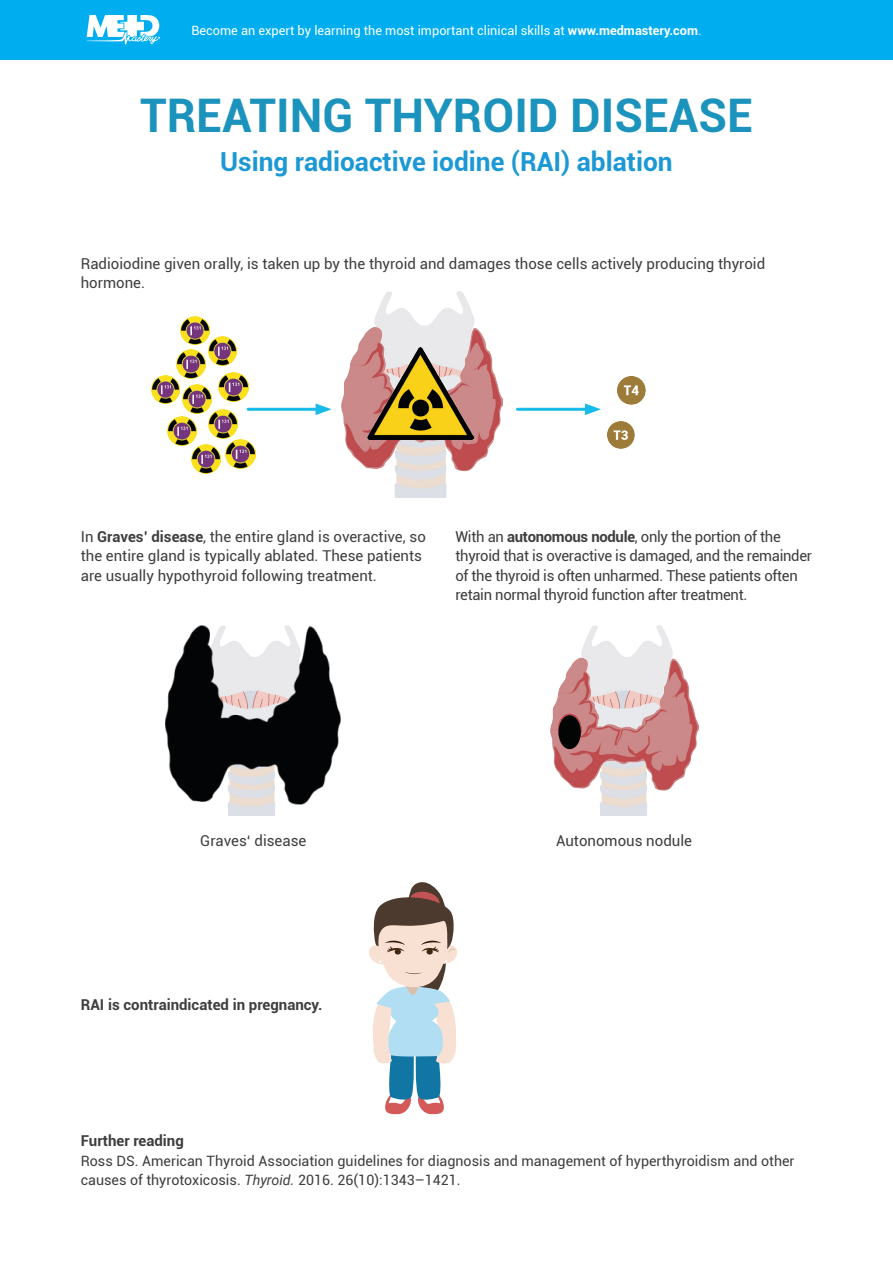
<style>
.page{position:relative;width:893px;height:1263px;background:#fff}
.page>*{position:absolute;margin:0;border:0;box-sizing:border-box;transform-origin:0 0}
.t1{font:700 46.35px "Roboto";color:#1c93bd}
.t2{font:700 26.25px "Roboto";color:#1c98d4}
.t3{font:15px/19.5px "Roboto";color:#3e3e3f}
.t4{font:15px/19.5px "Roboto";letter-spacing:-.02em;color:#3e3e3f}
.t5{font:700 15px "Roboto";color:#3e3e3f}
.t6{font:14.25px/19.5px "Roboto";color:#3e3e3f}
.t7{font:12.75px "Roboto";color:#fff}
.s1{font-weight:700}
.s2{font-style:italic}
</style>
<div class="page">
<div style="left:0;top:0;width:893px;height:60px;background:#00aeef"></div>
<svg style="left:86px;top:15px;width:74px;height:30px"></svg>
<img style="left:208px;top:336px;width:29px;height:29px">
<img style="left:218px;top:372px;width:30px;height:29px">
<img style="left:208px;top:409px;width:30px;height:29px">
<img style="left:192px;top:445px;width:28px;height:28px">
<img style="left:226px;top:440px;width:29px;height:29px">
<img style="left:168px;top:417px;width:28px;height:28px">
<img style="left:182px;top:384px;width:29px;height:29px">
<img style="left:177px;top:349px;width:29px;height:29px">
<img style="left:151px;top:375px;width:29px;height:29px">
<img style="left:181px;top:316px;width:28px;height:29px">
<img style="left:374px;top:292px;width:101px;height:206px">
<img style="left:341px;top:322px;width:162px;height:152px">
<img style="left:367px;top:348px;width:107px;height:92px">
<img style="left:617px;top:376px;width:28px;height:28px">
<img style="left:607px;top:421px;width:27px;height:27px">
<hr style="left:248px;top:408px;width:73px;height:3px;background:#19bbea">
<svg style="left:316px;top:403px;width:16px;height:12px"></svg>
<hr style="left:517px;top:408px;width:74px;height:3px;background:#19bbea">
<svg style="left:585px;top:403px;width:16px;height:12px"></svg>
<img style="left:166px;top:626px;width:175px;height:179px">
<img style="left:581px;top:626px;width:92px;height:189px">
<img style="left:550px;top:653px;width:148px;height:140px">
<img style="left:558px;top:714px;width:24px;height:31px">
<div style="left:559px;top:716px;width:21px;height:32px;background:#030505;border-radius:50%"></div>
<div style="left:558px;top:715px;width:23px;height:34px;border:2px solid #030505;border-radius:50%"></div>
<svg style="left:369px;top:882px;width:88px;height:232px"></svg>
<p class="t7" style="left:191px;top:21px;width:512px">Become an expert by learning the most important clinical skills at <span class="s1">www.medmastery.com</span>.</p>
<h1 class="t1" style="left:140px;top:83px;width:614px">TREATING THYROID DISEASE</h1>
<h2 class="t2" style="left:220px;top:143px;width:454px">Using radioactive iodine (RAI) ablation</h2>
<p class="t3" style="left:81px;top:253px;width:686px">Radioiodine given orally, is taken up by the thyroid and damages those cells actively producing thyroid hormone.</p>
<p class="t3" style="left:81px;top:526px;width:347px">In <span class="s1">Graves’ disease</span>, the entire gland is overactive, so the entire gland is typically ablated. These patients are usually hypothyroid following treatment.</p>
<p class="t4" style="left:455px;top:526px;width:358px">With an <span class="s1">autonomous nodule</span>, only the portion of the thyroid that is overactive is damaged, and the remainder of the thyroid is often unharmed. These patients often retain normal thyroid function after treatment.</p>
<p class="t3" style="left:200px;top:830px;width:108px">Graves‘ disease</p>
<p class="t3" style="left:556px;top:830px;width:137px">Autonomous nodule</p>
<p class="t5" style="left:81px;top:994px;width:243px">RAI is contraindicated in pregnancy.</p>
<p class="t5" style="left:81px;top:1130px;width:105px">Further reading</p>
<p class="t6" style="left:81px;top:1150px;width:715px">Ross DS. American Thyroid Association guidelines for diagnosis and management of hyperthyroidism and other causes of thyrotoxicosis. <span class="s2">Thyroid.</span> 2016. 26(10):1343–1421.</p>
</div>
